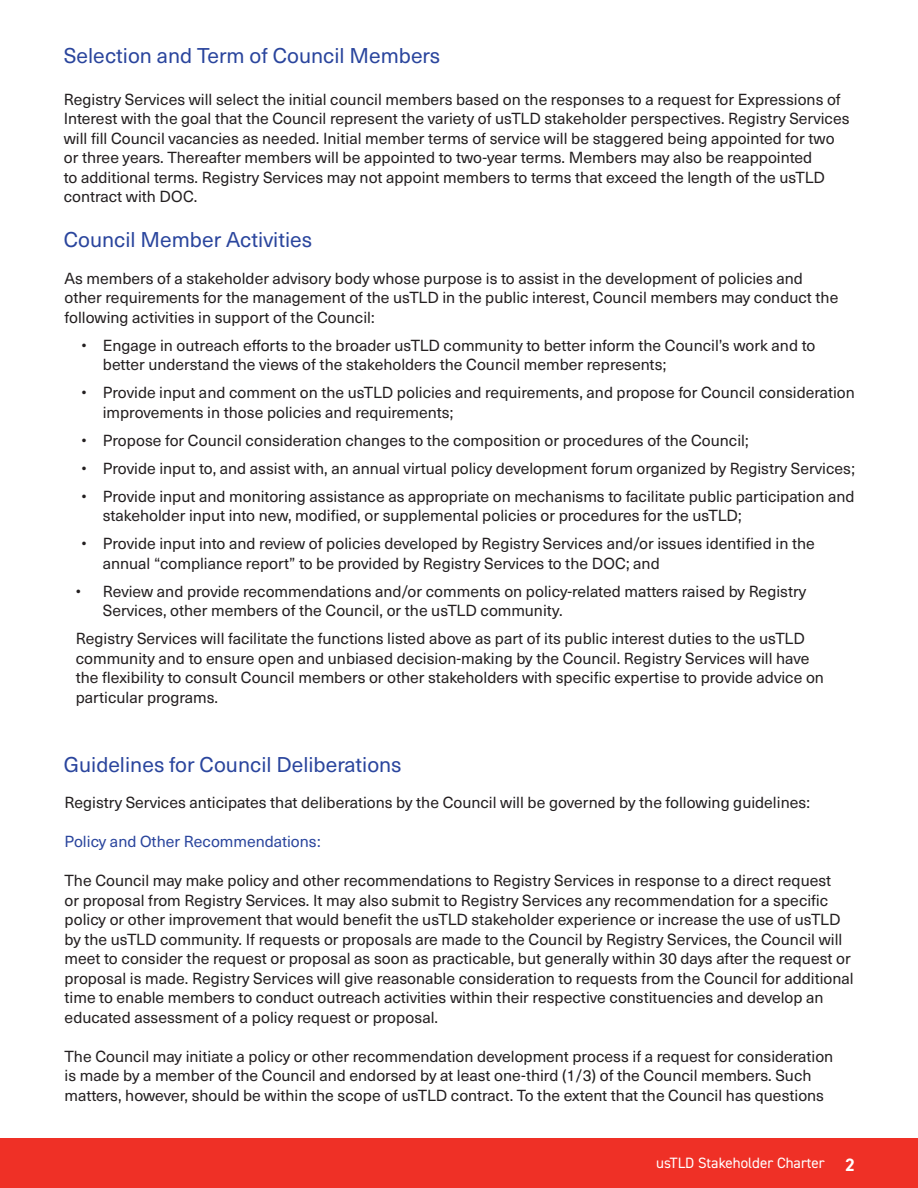
<style>
.page{position:relative;width:918px;height:1188px;background:#fff}
.page>*{position:absolute;margin:0;border:0;box-sizing:border-box;transform-origin:0 0}
.t1{font:21px "Neue Haas Unica Pro";color:#2a459d}
.t2{font:15.75px/19.5px "Neue Haas Unica Pro";color:#231f20}
.t3{font:15.75px "Neue Haas Unica Pro";color:#2a459d}
.t4{font:15px "DIN2014";color:#fff}
.s1{font-weight:700;font-size:18px}
</style>
<div class="page">
<div style="left:0;top:1138px;width:918px;height:50px;background:#ef3026"></div>
<p class="t1" style="left:64px;top:43px;width:378px">Selection and Term of Council Members</p>
<p class="t2" style="left:64px;top:89px;width:787px">Registry Services will select the initial council members based on the responses to a request for Expressions of Interest with the goal that the Council represent the variety of usTLD stakeholder perspectives. Registry Services will fill Council vacancies as needed. Initial member terms of service will be staggered being appointed for two or three years. Thereafter members will be appointed to two-year terms. Members may also be reappointed<br>to additional terms. Registry Services may not appoint members to terms that exceed the length of the usTLD contract with DOC.</p>
<p class="t1" style="left:64px;top:227px;width:250px">Council Member Activities</p>
<p class="t2" style="left:65px;top:268px;width:775px">As members of a stakeholder advisory body whose purpose is to assist in the development of policies and other requirements for the management of the usTLD in the public interest, Council members may conduct the following activities in support of the Council:</p>
<p class="t2" style="left:103px;top:335px;width:714px;text-indent:-21px">• Engage in outreach efforts to the broader usTLD community to better inform the Council’s work and to better understand the views of the stakeholders the Council member represents;</p>
<p class="t2" style="left:103px;top:383px;width:754px;text-indent:-21px">• Provide input and comment on the usTLD policies and requirements, and propose for Council consideration improvements in those policies and requirements;</p>
<p class="t2" style="left:82px;top:430px;width:669px">• Propose for Council consideration changes to the composition or procedures of the Council;</p>
<p class="t2" style="left:82px;top:458px;width:775px">• Provide input to, and assist with, an annual virtual policy development forum organized by Registry Services;</p>
<p class="t2" style="left:103px;top:486px;width:753px;text-indent:-21px">• Provide input and monitoring assistance as appropriate on mechanisms to facilitate public participation and stakeholder input into new, modified, or supplemental policies or procedures for the usTLD;</p>
<p class="t2" style="left:103px;top:534px;width:714px;text-indent:-21px">• Provide input into and review of policies developed by Registry Services and/or issues identified in the annual “compliance report” to be provided by Registry Services to the DOC; and</p>
<p class="t2" style="left:103px;top:581px;width:705px;text-indent:-27px">• Review and provide recommendations and/or comments on policy-related matters raised by Registry<br>Services, other members of the Council, or the usTLD community.</p>
<p class="t2" style="left:76px;top:629px;width:750px">Registry Services will facilitate the functions listed above as part of its public interest duties to the usTLD community and to ensure open and unbiased decision-making by the Council. Registry Services will have the flexibility to consult Council members or other stakeholders with specific expertise to provide advice on particular programs.</p>
<p class="t1" style="left:64px;top:752px;width:339px">Guidelines for Council Deliberations</p>
<p class="t2" style="left:65px;top:793px;width:747px">Registry Services anticipates that deliberations by the Council will be governed by the following guidelines:</p>
<p class="t3" style="left:65px;top:832px;width:258px">Policy and Other Recommendations:</p>
<p class="t2" style="left:65px;top:871px;width:791px">The Council may make policy and other recommendations to Registry Services in response to a direct request<br>or proposal from Registry Services. It may also submit to Registry Services any recommendation for a specific policy or other improvement that would benefit the usTLD stakeholder experience or increase the use of usTLD by the usTLD community. If requests or proposals are made to the Council by Registry Services, the Council will meet to consider the request or proposal as soon as practicable, but generally within 30 days after the request or proposal is made. Registry Services will give reasonable consideration to requests from the Council for additional time to enable members to conduct outreach activities within their respective constituencies and develop an educated assessment of a policy request or proposal.</p>
<p class="t2" style="left:65px;top:1047px;width:770px">The Council may initiate a policy or other recommendation development process if a request for consideration is made by a member of the Council and endorsed by at least one-third (1/3) of the Council members. Such matters, however, should be within the scope of usTLD contract. To the extent that the Council has questions</p>
<p class="t4" style="left:656px;top:1154px;width:200px">usTLD Stakeholder Charter <span class="s1">2</span></p>
</div>
